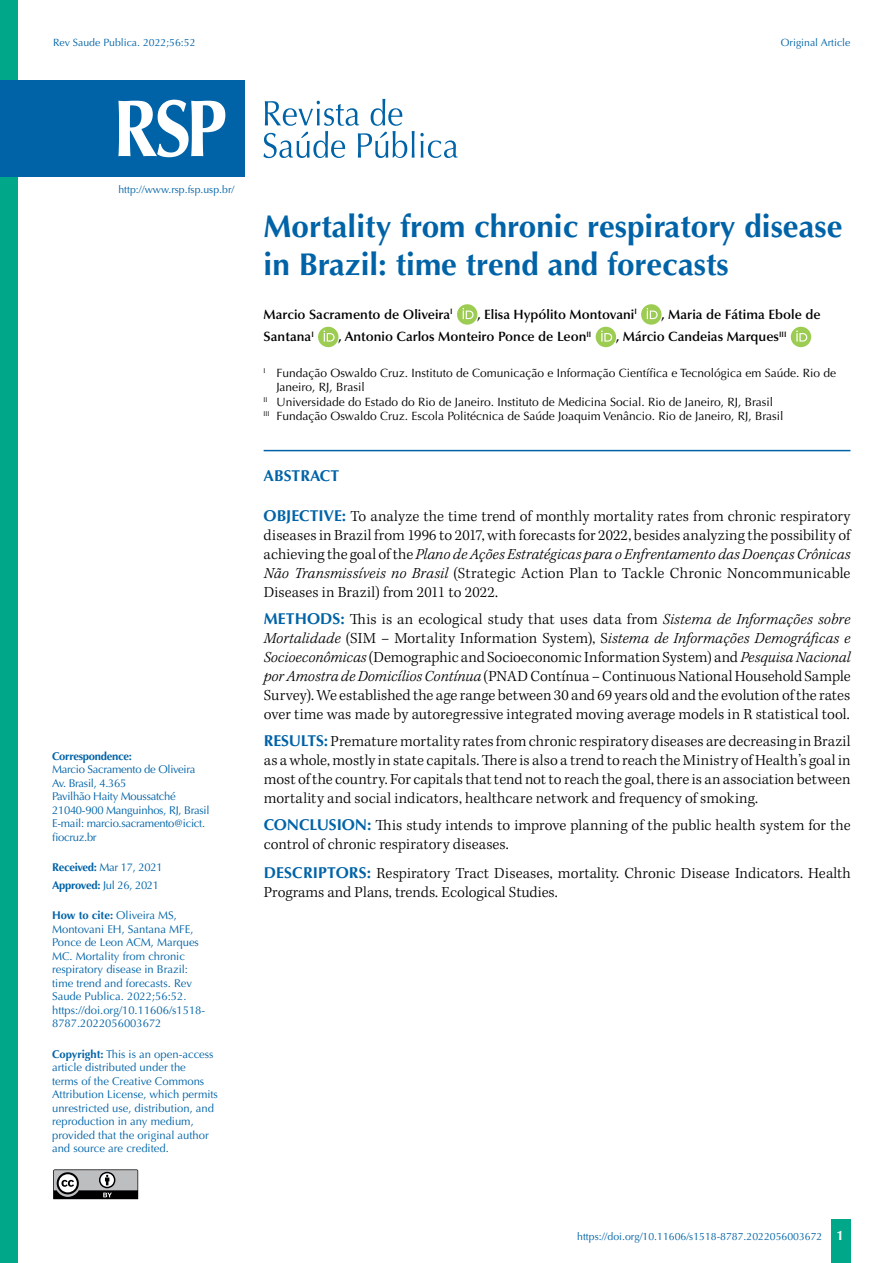
<style>
.page{position:relative;width:893px;height:1263px;background:#fff}
.page>*{position:absolute;margin:0;border:0;box-sizing:border-box;transform-origin:0 0}
.t1{font:700 31.5px/37.8px "Optima LT Std";color:#0063a7}
.t2{font:300 15.75px/18.9px "Kepler Std";letter-spacing:.005em;color:#000;text-align:justify}
.t3{font:700 15.75px "Optima LT Std";color:#0063a7}
.t4{font:600 13.5px "Optima LT Std";color:#000}
.t5{font:12px "Optima LT Std";color:#000}
.t6{font:11.25px/13.5px "Optima LT Std";color:#0063a7}
.t7{font:11.25px/13.5px "Optima LT Std";letter-spacing:-.025em;color:#0063a7}
.t8{font:700 11.25px "Optima LT Std";letter-spacing:-.025em;color:#0063a7}
.t9{font:10.5px "Optima LT Std";color:#0063a7}
.s1{font-weight:700}
.s2{font-family:"Optima LT Std";font-weight:700;color:#0063a7}
.s3{font-style:italic}
.s4{font-weight:700;font-size:13.5px;color:#fff}
</style>
<div class="page">
<div style="left:831px;top:1220px;width:20px;height:43px;background:#00a788"></div>
<svg style="left:53px;top:1169px;width:85px;height:30px;background:#7e7f80"></svg>
<div style="left:0;top:0;width:18px;height:1263px;background:#00a788"></div>
<hr style="left:264px;top:450px;width:586px;height:1px;background:#0063a7">
<div style="left:457px;top:304px;width:20px;height:21px;background:#9ccc51;border-radius:50%"></div>
<svg style="left:462px;top:308px;width:12px;height:11px"></svg>
<svg style="left:641px;top:304px;width:20px;height:21px"></svg>
<svg style="left:647px;top:308px;width:11px;height:11px"></svg>
<div style="left:318px;top:327px;width:20px;height:20px;background:#9ccc51;border-radius:50%"></div>
<svg style="left:323px;top:330px;width:12px;height:12px"></svg>
<div style="left:596px;top:327px;width:20px;height:20px;background:#9ccc51;border-radius:50%"></div>
<svg style="left:601px;top:330px;width:11px;height:12px"></svg>
<div style="left:791px;top:327px;width:20px;height:20px;background:#9ccc51;border-radius:50%"></div>
<svg style="left:796px;top:330px;width:11px;height:12px"></svg>
<svg style="left:263px;top:99px;width:195px;height:59px"></svg>
<div style="left:0;top:80px;width:244px;height:96px;background:#0063a7"></div>
<svg style="left:118px;top:100px;width:107px;height:57px"></svg>
<p class="t9" style="left:53px;top:36px;width:144px">Rev Saude Publica. 2022;56:52</p>
<p class="t9" style="left:781px;top:36px;width:71px">Original Article</p>
<p class="t9" style="left:118px;top:183px;width:117px">http://www.rsp.fsp.usp.br/</p>
<p class="t8" style="left:52px;top:749px;width:81px">Correspondence:</p>
<p class="t7" style="left:52px;top:763px;width:159px">Marcio Sacramento de Oliveira<br>Av. Brasil, 4.365<br>Pavilhão Haity Moussatché<br>21040-900 Manguinhos, RJ, Brasil<br>E-mail: marcio.sacramento@icict. fiocruz.br</p>
<p class="t7" style="left:52px;top:859px;width:112px;line-height:17.7px"><span class="s1">Received:</span> Mar 17, 2021<br><span class="s1">Approved:</span> Jul 26, 2021</p>
<p class="t6" style="left:52px;top:909px;width:155px"><span class="s1">How to cite:</span> Oliveira MS,<br>Montovani EH, Santana MFE,<br>Ponce de Leon ACM, Marques<br>MC. Mortality from chronic respiratory disease in Brazil: time trend and forecasts. Rev<br>Saude Publica. 2022;56:52. https://doi.org/10.11606/s1518-<br>8787.2022056003672</p>
<p class="t6" style="left:52px;top:1047px;width:167px"><span class="s1">Copyright:</span> This is an open-access article distributed under the<br>terms of the Creative Commons<br>Attribution License, which permits unrestricted use, distribution, and reproduction in any medium, provided that the original author and source are credited.</p>
<h1 class="t1" style="left:264px;top:208px;width:580px">Mortality from chronic respiratory disease in Brazil: time trend and forecasts</h1>
<p class="t4" style="left:264px;top:306px;width:191px">Marcio Sacramento de Oliveira<sup>I</sup></p>
<p class="t4" style="left:477px;top:306px;width:161px">, Elisa Hypólito Montovani<sup>I</sup></p>
<p class="t4" style="left:661px;top:306px;width:161px">, Maria de Fátima Ebole de</p>
<p class="t4" style="left:264px;top:329px;width:52px">Santana<sup>I</sup></p>
<p class="t4" style="left:338px;top:329px;width:254px">, Antonio Carlos Monteiro Ponce de Leon<sup>II</sup></p>
<p class="t4" style="left:616px;top:329px;width:172px">, Márcio Candeias Marques<sup>III</sup></p>
<p class="t5" style="left:264px;top:366px;width:574px"><sup>I</sup> Fundação Oswaldo Cruz. Instituto de Comunicação e Informação Científica e Tecnológica em Saúde. Rio de</p>
<p class="t5" style="left:276px;top:380px;width:90px">Janeiro, RJ, Brasil</p>
<p class="t5" style="left:264px;top:395px;width:511px"><sup>II</sup> Universidade do Estado do Rio de Janeiro. Instituto de Medicina Social. Rio de Janeiro, RJ, Brasil</p>
<p class="t5" style="left:264px;top:409px;width:521px"><sup>III</sup> Fundação Oswaldo Cruz. Escola Politécnica de Saúde Joaquim Venâncio. Rio de Janeiro, RJ, Brasil</p>
<p class="t3" style="left:264px;top:467px;width:77px">ABSTRACT</p>
<p class="t2" style="left:264px;top:508px;width:588px"><span class="s2">OBJECTIVE:</span> To analyze the time trend of monthly mortality rates from chronic respiratory diseases in Brazil from 1996 to 2017, with forecasts for 2022, besides analyzing the possibility of achieving the goal of the <span class="s3">Plano de Ações Estratégicas para o Enfrentamento dasDoenças Crônicas Não Transmissíveis no Brasil</span> (Strategic Action Plan to Tackle Chronic Noncommunicable Diseases in Brazil) from 2011 to 2022.</p>
<p class="t2" style="left:264px;top:611px;width:588px"><span class="s2">METHODS:</span> This is an ecological study that uses data from <span class="s3">Sistema de Informações sobre Mortalidade</span> (SIM – Mortality Information System), S<span class="s3">istema de Informações Demográficas e Socioeconômicas</span> (Demographic and Socioeconomic Information System) and <span class="s3">PesquisaNacional por Amostra deDomicílios Contínua</span> (PNAD Contínua – Continuous National Household Sample Survey). We established the age range between 30 and 69 years old and the evolution of the rates over time was made by autoregressive integrated moving average models in R statistical tool.</p>
<p class="t2" style="left:264px;top:732px;width:588px"><span class="s2">RESULTS:</span> Premature mortality rates from chronic respiratory diseases are decreasing in Brazil as a whole, mostly in state capitals. There is also a trend to reach the Ministry of Health’s goal in most of the country. For capitals that tend not to reach the goal, there is an association between mortality and social indicators, healthcare network and frequency of smoking.</p>
<p class="t2" style="left:264px;top:817px;width:588px"><span class="s2">CONCLUSION:</span> This study intends to improve planning of the public health system for the control of chronic respiratory diseases.</p>
<p class="t2" style="left:264px;top:863px;width:588px;line-height:19.8px"><span class="s2">DESCRIPTORS:</span> Respiratory Tract Diseases, mortality. Chronic Disease Indicators. Health<br>Programs and Plans, trends. Ecological Studies.</p>
<p class="t9" style="left:577px;top:1230px;width:268px">https://doi.org/10.11606/s1518-8787.2022056003672 <span class="s4">1</span></p>
</div>
